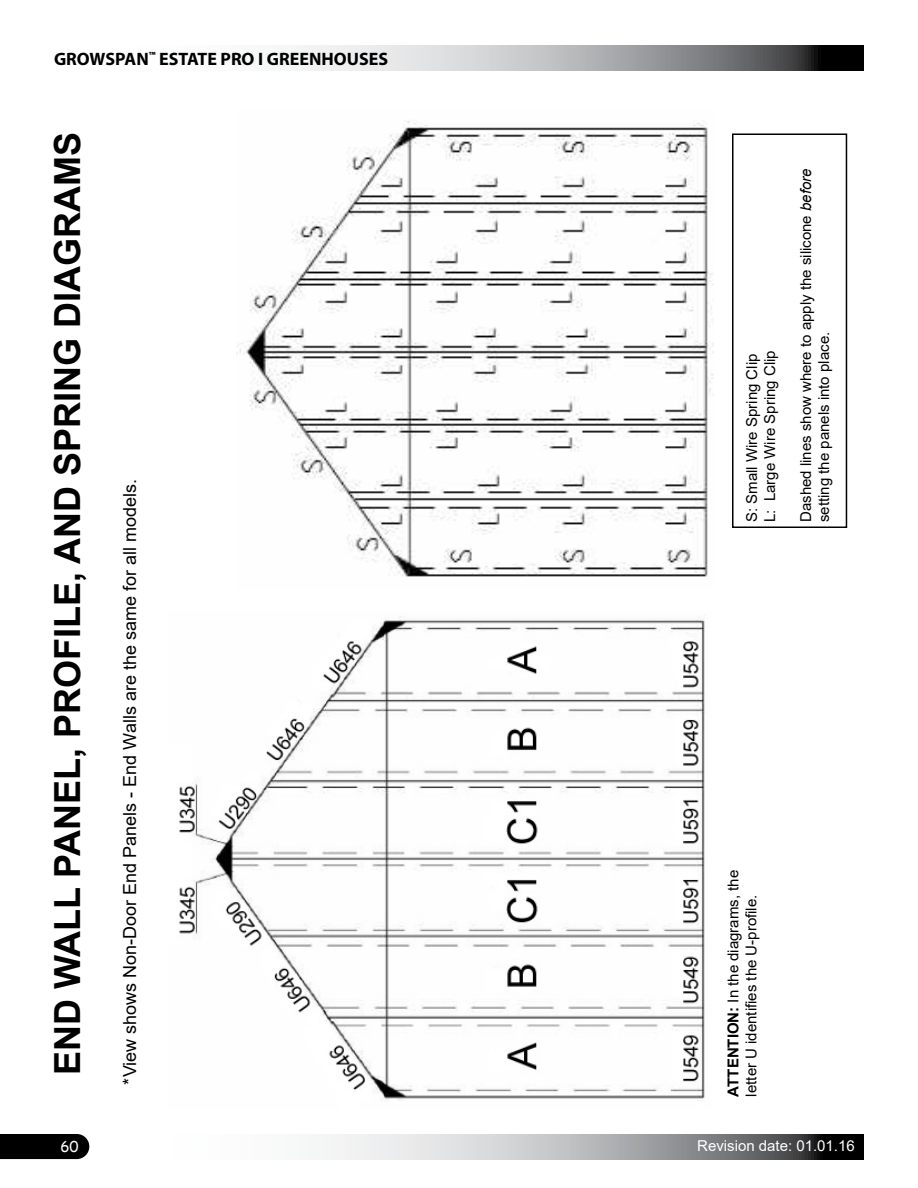
<style>
.page{position:relative;width:918px;height:1188px;background:#fff}
.page>*{position:absolute;margin:0;border:0;box-sizing:border-box;transform-origin:0 0}
.t1{font:700 36px "Arial";color:#000}
.t2{font:18px "Arial";color:#000}
.t3{font:700 18px "Myriad Pro";color:#000}
.t4{font:15px/18px "Arial";color:#000}
.t5{font:15px "Arial";color:#fff}
.t6{font:15px "Comic Sans MS";color:#fff}
.s1{font-style:italic}
.s2{font-weight:700}
</style>
<div class="page">
<svg style="left:292px;top:45px;width:572px;height:25px;background:#a1a2a3"></svg>
<svg style="left:322px;top:1134px;width:542px;height:25px;background:#a1a2a3"></svg>
<div style="left:0;top:1134px;width:89px;height:25px;background:#000"></div>
<img style="left:237px;top:121px;width:476px;height:456px">
<img style="left:179px;top:618px;width:526px;height:483px">
<div style="left:732px;top:134px;width:115px;height:394px;border:2px solid #000"></div>
<p class="t3" style="left:54px;top:47px;width:336px">GROWSPAN<sup>™</sup> ESTATE PRO I GREENHOUSES</p>
<h1 class="t1" style="left:42px;top:1075px;width:945px;rotate:-90deg">END WALL PANEL, PROFILE, AND SPRING DIAGRAMS</h1>
<p class="t2" style="left:117px;top:1084px;width:607px;rotate:-90deg">*View shows Non-Door End Panels - End Walls are the same for all models.</p>
<p class="t4" style="left:743px;top:522px;width:173px;rotate:-90deg">S: Small Wire Spring Clip<br>L: Large Wire Spring Clip</p>
<p class="t4" style="left:797px;top:522px;width:355px;rotate:-90deg">Dashed lines show where to apply the silicone <span class="s1">before </span>setting the panels into place.</p>
<p class="t4" style="left:724px;top:1096px;width:228px;rotate:-90deg"><span class="s2">ATTENTION:</span> In the diagrams, the letter U identifies the U-profile.</p>
<p class="t6" style="left:61px;top:1135px;width:20px">60</p>
<p class="t5" style="left:697px;top:1135px;width:159px">Revision date: 01.01.16</p>
</div>
